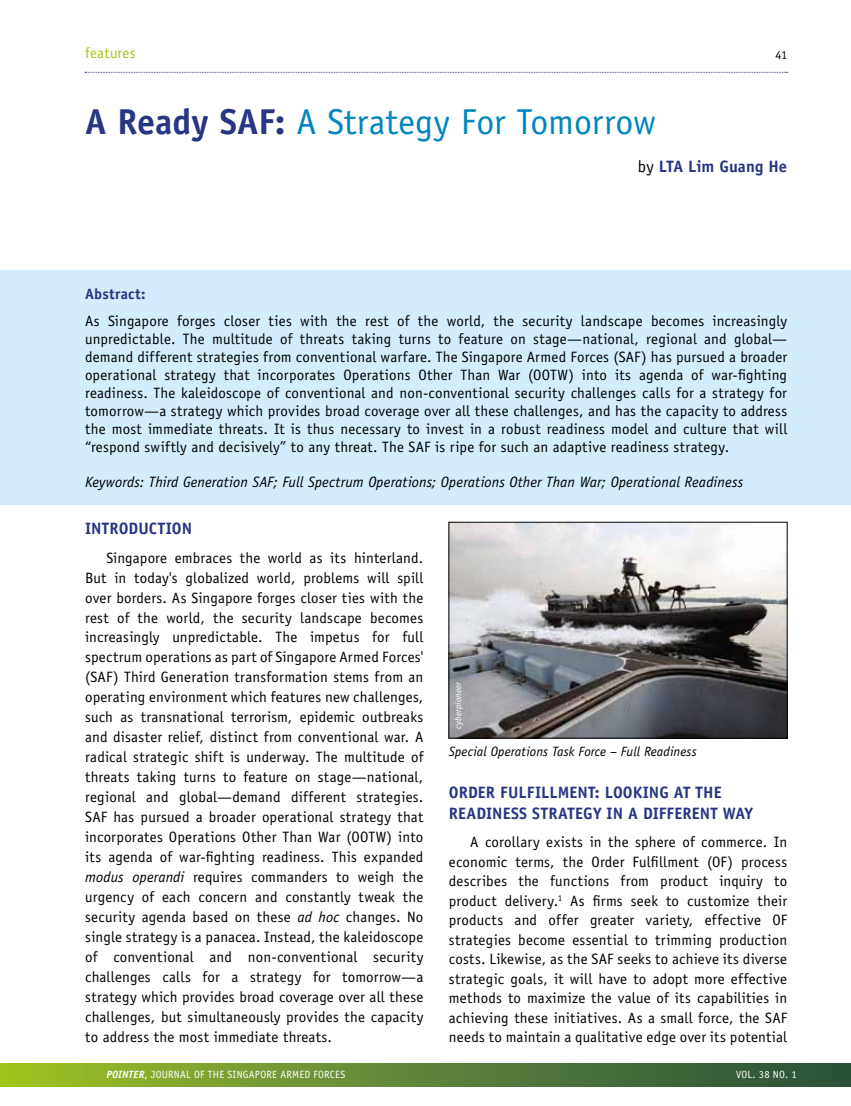
<style>
.page{position:relative;width:851px;height:1106px;background:#fff}
.page>*{position:absolute;margin:0;border:0;box-sizing:border-box;transform-origin:0 0}
.t1{font:36px "Officina Sans Std";letter-spacing:.005em;color:#0086be}
.t2{font:700 16.5px "Officina Sans Std";letter-spacing:.005em;color:#283583}
.t3{font:15px/20px "Officina Sans Std";letter-spacing:.015em;color:#000;text-align:justify}
.t4{font:italic 15px "Officina Sans Std";letter-spacing:.005em;color:#000}
.t5{font:700 15px "Officina Sans Std";letter-spacing:.02em;color:#283583}
.t6{font:15px "Officina Sans Std";letter-spacing:.015em;color:#a2c617}
.t7{font:italic 13.5px "Officina Sans Std";letter-spacing:.005em;color:#000}
.t8{font:12px "Officina Sans Std";color:#000}
.t9{font:10.5px "Officina Sans Std";letter-spacing:.02em;color:#fff}
.t10{font:italic 9px "Officina Sans Std";letter-spacing:.02em;color:#fff}
.s1{font-weight:700;color:#283583}
.s2{font-weight:400;color:#000}
.s3{font-style:italic}
.s4{font-weight:700;font-style:italic}
.s5{font-weight:700}
</style>
<div class="page">
<div style="left:0;top:1063px;width:850px;height:23px;background:linear-gradient(to right,#9dc029,#264c40)"></div>
<svg style="left:85px;top:72px;width:702px;height:1px"></svg>
<div style="left:0;top:270px;width:850px;height:234px;background:#d4edfc"></div>
<img style="left:450px;top:524px;width:335px;height:212px">
<div style="left:448px;top:522px;width:339px;height:216px;border:1px solid #000"></div>
<p class="t6" style="left:85px;top:44px;width:52px">features</p>
<p class="t8" style="left:775px;top:48px;width:13px">41</p>
<h1 class="t1" style="left:85px;top:101px;width:572px"><span class="s1">A READY SAF:</span> A Strategy For Tomorrow</h1>
<p class="t2" style="left:638px;top:156px;width:151px"><span class="s2">by</span> LTA LIM GUANG HE</p>
<p class="t5" style="left:85px;top:284px;width:62px">ABSTRACT:</p>
<p class="t3" style="left:85px;top:311px;width:703px;line-height:18px">As Singapore forges closer ties with the rest of the world, the security landscape becomes increasingly unpredictable. The multitude of threats taking turns to feature on stage—national, regional and global— demand different strategies from conventional warfare. The Singapore Armed Forces (SAF) has pursued a broader operational strategy that incorporates Operations Other Than War (OOTW) into its agenda of war-fighting readiness. The kaleidoscope of conventional and non-conventional security challenges calls for a strategy for tomorrow—a strategy which provides broad coverage over all these challenges, and has the capacity to address the most immediate threats. It is thus necessary to invest in a robust readiness model and culture that will “respond swiftly and decisively” to any threat. The SAF</p>
<p class="t3" style="left:435px;top:436px;width:295px">is ripe for such an adaptive readiness strategy.</p>
<p class="t4" style="left:85px;top:473px;width:659px">Keywords: Third Generation SAF; Full Spectrum Operations; Operations Other Than War; Operational Readiness</p>
<p class="t2" style="left:85px;top:518px;width:108px">INTRODUCTION</p>
<p class="t3" style="left:85px;top:547px;width:340px;text-indent:21px">Singapore embraces the world as its hinterland.<br>But in today's globalized world, problems will spill over borders. As Singapore forges closer ties with the rest of the world, the security landscape becomes increasingly unpredictable. The impetus for full spectrum operations as part of Singapore Armed Forces' (SAF) Third Generation transformation stems from an operating environment which features new challenges, such as transnational terrorism, epidemic outbreaks and disaster relief, distinct from conventional war. A radical strategic shift is underway. The multitude of threats taking turns to feature on stage—national, regional and global—demand different strategies.<br>SAF</p>
<p class="t10" style="left:453px;top:728px;width:49px;rotate:-90deg">cyberpioneer</p>
<p class="t7" style="left:449px;top:743px;width:249px">Special Operations Task Force – Full Readiness</p>
<p class="t2" style="left:449px;top:782px;width:79px">ORDER FULFILL</p>
<p class="t2" style="left:557px;top:782px;width:165px">MENT: LOOKING AT TH E</p>
<p class="t2" style="left:449px;top:803px;width:102px">READINESS STRAT</p>
<p class="t2" style="left:575px;top:803px;width:77px">EGY IN A DIFF</p>
<p class="t2" style="left:674px;top:803px;width:79px">ERENT WAY</p>
<p class="t3" style="left:449px;top:832px;width:340px;line-height:19.5px;text-align:left;text-indent:21px">A corollary exists in the sphere of commerce. In economic terms, the Order Fulfillment (OF) process describes the functions from product inquiry to product delivery.<sup>1</sup> As firms seek to customize their products and offer greater variety, effective OF strategies become essential to trimming production costs. Likewise, as the SAF seeks to achieve its diverse strategic goals, it will have to adopt more effective methods to maximize the value of its capabilities in achieving these initiatives. As a small force, the SAF needs to maintain a qualitative edge over its potential</p>
<p class="t3" style="left:85px;top:807px;width:340px;text-indent:28px">has pursued a broader operational strategy that incorporates Operations Other Than War (OOTW) into its agenda of war-fighting readiness. This expanded <span class="s3">modus operandi</span> requires commanders to weigh the urgency of each concern and constantly tweak the security agenda based on these <span class="s3">ad hoc</span> changes. N o single strategy is a panacea. Instead, the kaleidoscope of conventional and non-conventional security challenges calls for a strategy for tomorrow—a strategy which provides broad coverage over all these challenges, but simultaneously provides the capacity to address the most immediate threats.</p>
<p class="t9" style="left:106px;top:1068px;width:240px"><span class="s4">POINTER</span><span class="s5">,</span> Journal of the singapore armed forces</p>
<p class="t9" style="left:736px;top:1068px;width:62px">Vol. 38 No. 1</p>
</div>
